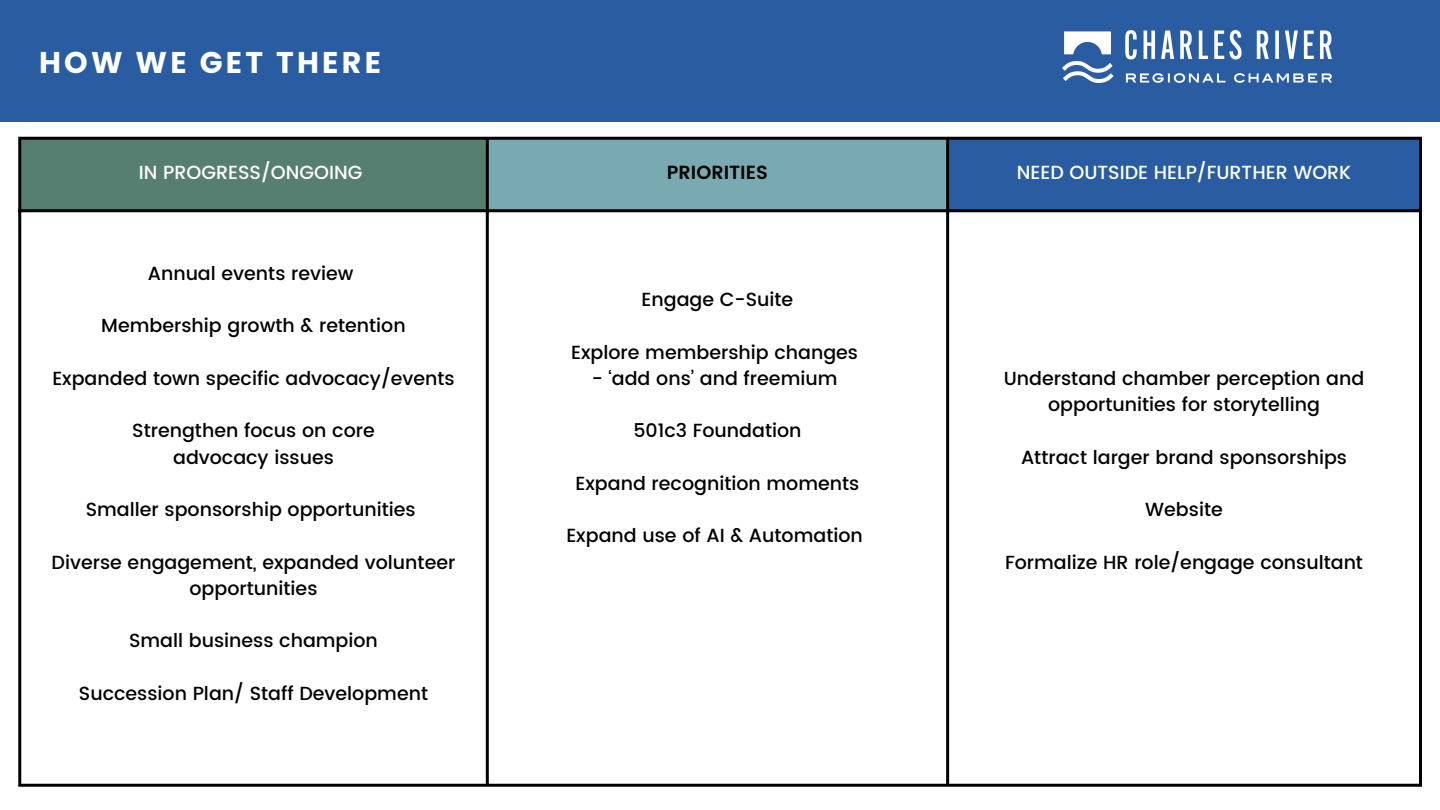
<style>
.page{position:relative;width:1440px;height:810px;background:#fff}
.page>*{position:absolute;margin:0;border:0;box-sizing:border-box;transform-origin:0 0}
.t1{font:700 30px "Poppins";letter-spacing:.11em;color:#fff}
.t2{font:500 19px/26.2px "Poppins";color:#000;text-align:center}
.t3{font:500 19px "Poppins";color:#fff}
.t4{font:600 19px "Poppins";color:#000}
</style>
<div class="page">
<div style="left:20px;top:138px;width:468px;height:73px;background:#567e71"></div>
<div style="left:487px;top:138px;width:461px;height:73px;background:#79aab1"></div>
<div style="left:947px;top:138px;width:474px;height:73px;background:#295ca1"></div>
<hr style="left:18px;top:140px;width:3px;height:644px;background:#000">
<hr style="left:486px;top:140px;width:3px;height:644px;background:#000">
<hr style="left:946px;top:140px;width:3px;height:644px;background:#000">
<hr style="left:1419px;top:140px;width:3px;height:644px;background:#000">
<hr style="left:18px;top:137px;width:1404px;height:3px;background:#000">
<hr style="left:18px;top:209px;width:1404px;height:3px;background:#000">
<hr style="left:18px;top:784px;width:1404px;height:3px;background:#000">
<div style="left:0;top:0;width:1440px;height:121px;background:#295ca1"></div>
<img style="left:1062px;top:31px;width:270px;height:51px">
<h1 class="t1" style="left:39px;top:45px;width:343px">HOW WE GET THERE</h1>
<p class="t3" style="left:139px;top:159px;width:225px">IN PROGRESS/ONGOING</p>
<p class="t4" style="left:667px;top:159px;width:103px">PRIORITIES</p>
<p class="t3" style="left:1017px;top:159px;width:336px">NEED OUTSIDE HELP/FURTHER WORK</p>
<p class="t2" style="left:148px;top:260px;width:207px">Annual events review</p>
<p class="t2" style="left:101px;top:313px;width:306px">Membership growth &amp; retention</p>
<p class="t2" style="left:52px;top:365px;width:404px">Expanded town specific advocacy/events</p>
<p class="t2" style="left:132px;top:418px;width:244px">Strengthen focus on core advocacy issues</p>
<p class="t2" style="left:86px;top:497px;width:331px">Smaller sponsorship opportunities</p>
<p class="t2" style="left:52px;top:549px;width:405px">Diverse engagement, expanded volunteer opportunities</p>
<p class="t2" style="left:129px;top:628px;width:250px">Small business champion</p>
<p class="t2" style="left:79px;top:680px;width:351px">Succession Plan/ Staff Development</p>
<p class="t2" style="left:642px;top:287px;width:153px">Engage C-Suite</p>
<p class="t2" style="left:571px;top:339px;width:288px">Explore membership changes</p>
<p class="t2" style="left:592px;top:365px;width:247px">- ‘add ons’ and freemium</p>
<p class="t2" style="left:633px;top:418px;width:170px">501c3 Foundation</p>
<p class="t2" style="left:576px;top:470px;width:285px">Expand recognition moments</p>
<p class="t2" style="left:566px;top:523px;width:298px">Expand use of AI &amp; Automation</p>
<p class="t2" style="left:1004px;top:365px;width:362px">Understand chamber perception and opportunities for storytelling</p>
<p class="t2" style="left:1021px;top:444px;width:327px">Attract larger brand sponsorships</p>
<p class="t2" style="left:1145px;top:497px;width:79px">Website</p>
<p class="t2" style="left:1005px;top:549px;width:360px">Formalize HR role/engage consultant</p>
</div>
